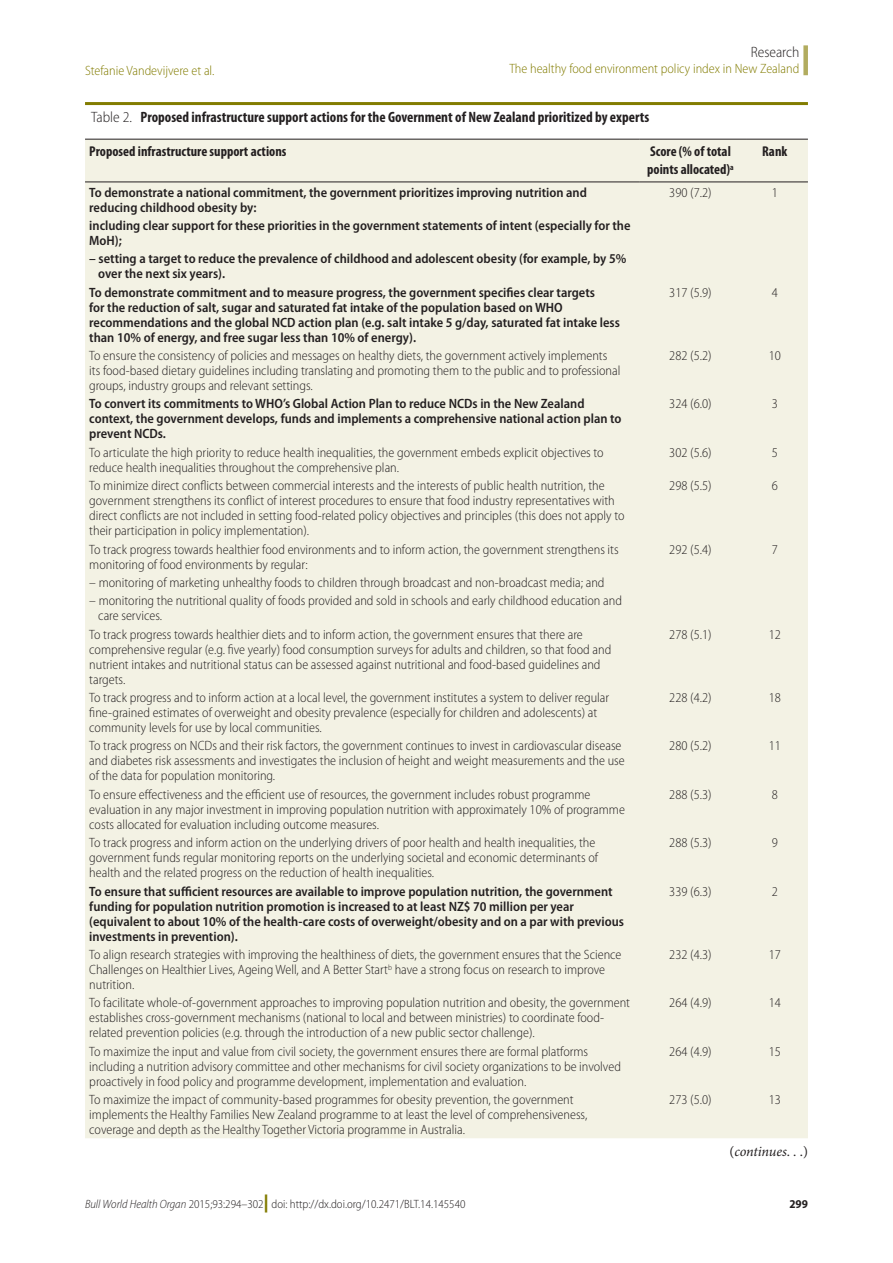
<style>
.page{position:relative;width:893px;height:1263px;background:#fff}
.page>*{position:absolute;margin:0;border:0;box-sizing:border-box;transform-origin:0 0}
.Tbl_Title{font:700 condensed 15px "Myriad Pro";color:#231f20}
.Section_Title{font:300 semi-condensed 15px "Myriad Pro";color:#231f20}
.Tbl_Col_Hd{font:700 condensed 14.25px/17.9px "Myriad Pro";color:#231f20}
.continues_message{font:italic 14.25px "Minion Pro";letter-spacing:-.01em;color:#231f20}
.Tbl_Body{font:300 semi-condensed 13.5px/15px "Myriad Pro";color:#231f20}
.Tbl_Body-2{font:600 semi-condensed 13.5px/15px "Myriad Pro";color:#231f20}
.RH_Outside{font:300 semi-condensed 13.5px "Myriad Pro";color:#827c00}
.RH_Inside{font:300 semi-condensed 13.5px "Myriad Pro";color:#827c00}
.t1{font:300 semi-condensed 12px "Myriad Pro";color:#231f20}
.t2{font:700 semi-condensed 12px "Myriad Pro";color:#231f20}
.s1{font-weight:300;font-stretch:semi-condensed}
.s2{font-style:normal}
.s3{font-style:italic}
.s4{font-weight:900;font-stretch:normal;font-size:18px;color:#827c00}
</style>
<div class="page">
<div style="left:803px;top:45px;width:5px;height:30px;background:#b2ac5f"></div>
<hr style="left:85px;top:102px;width:723px;height:3px;background:#827c00">
<div style="left:85px;top:140px;width:723px;height:998px;background:#f3f2e4"></div>
<hr style="left:85px;top:182px;width:554px;height:1px;background:#231f20">
<hr style="left:639px;top:182px;width:107px;height:1px;background:#231f20">
<hr style="left:746px;top:182px;width:62px;height:1px;background:#231f20">
<hr style="left:85px;top:139px;width:554px;height:1px;background:#231f20">
<hr style="left:639px;top:139px;width:107px;height:1px;background:#231f20">
<hr style="left:746px;top:139px;width:62px;height:1px;background:#231f20">
<p class="Section_Title" style="left:751px;top:44px;width:50px">Research</p>
<p class="RH_Inside" style="left:85px;top:63px;width:131px">Stefanie Vandevijvere et al.</p>
<p class="RH_Outside" style="left:509px;top:61px;width:292px">The healthy food environment policy index in New Zealand</p>
<p class="Tbl_Title" style="left:91px;top:108px;width:560px"><span class="s1">Table 2.</span> Proposed infrastructure support actions for the Government of New Zealand prioritized by experts</p>
<p class="Tbl_Col_Hd" style="left:89px;top:143px;width:199px">Proposed infrastructure support actions</p>
<p class="Tbl_Col_Hd" style="left:647px;top:143px;width:88px">Score (% of total points allocated)<sup>a</sup></p>
<p class="Tbl_Col_Hd" style="left:762px;top:143px;width:27px">Rank</p>
<p class="Tbl_Body-2" style="left:89px;top:185px;width:499px">To demonstrate a national commitment, the government prioritizes improving nutrition and reducing childhood obesity by:</p>
<p class="Tbl_Body" style="left:669px;top:185px;width:44px">390 (7.2)</p>
<p class="Tbl_Body" style="left:772px;top:185px;width:8px">1</p>
<p class="Tbl_Body-2" style="left:89px;top:218px;width:543px">including clear support for these priorities in the government statements of intent (especially for the<br>MoH);</p>
<p class="Tbl_Body-2" style="left:98px;top:251px;width:530px;text-indent:-9px">– setting a target to reduce the prevalence of childhood and adolescent obesity (for example, by 5% over the next six years).</p>
<p class="Tbl_Body-2" style="left:89px;top:285px;width:532px">To demonstrate commitment and to measure progress, the government specifies clear targets<br>for the reduction of salt, sugar and saturated fat intake of the population based on WHO recommendations and the global NCD action plan (e.g. salt intake 5 g/day, saturated fat intake less than 10% of energy, and free sugar less than 10% of energy).</p>
<p class="Tbl_Body" style="left:669px;top:285px;width:44px">317 (5.9)</p>
<p class="Tbl_Body" style="left:772px;top:285px;width:8px">4</p>
<p class="Tbl_Body" style="left:89px;top:348px;width:533px">To ensure the consistency of policies and messages on healthy diets, the government actively implements its food-based dietary guidelines including translating and promoting them to the public and to professional groups, industry groups and relevant settings.</p>
<p class="Tbl_Body" style="left:669px;top:348px;width:44px">282 (5.2)</p>
<p class="Tbl_Body" style="left:769px;top:348px;width:14px">10</p>
<p class="Tbl_Body-2" style="left:89px;top:397px;width:534px">To convert its commitments to WHO’s Global Action Plan to reduce NCDs in the New Zealand context, the government develops, funds and implements a comprehensive national action plan to prevent NCDs.</p>
<p class="Tbl_Body" style="left:669px;top:397px;width:44px">324 (6.0)</p>
<p class="Tbl_Body" style="left:772px;top:397px;width:8px">3</p>
<p class="Tbl_Body" style="left:89px;top:445px;width:516px">To articulate the high priority to reduce health inequalities, the government embeds explicit objectives to reduce health inequalities throughout the comprehensive plan.</p>
<p class="Tbl_Body" style="left:669px;top:445px;width:44px">302 (5.6)</p>
<p class="Tbl_Body" style="left:772px;top:445px;width:8px">5</p>
<p class="Tbl_Body" style="left:89px;top:478px;width:537px">To minimize direct conflicts between commercial interests and the interests of public health nutrition, the government strengthens its conflict of interest procedures to ensure that food industry representatives with direct conflicts are not included in setting food-related policy objectives and principles (this does not apply to their participation in policy implementation).</p>
<p class="Tbl_Body" style="left:669px;top:478px;width:44px">298 (5.5)</p>
<p class="Tbl_Body" style="left:772px;top:478px;width:8px">6</p>
<p class="Tbl_Body" style="left:89px;top:542px;width:531px">To track progress towards healthier food environments and to inform action, the government strengthens its monitoring of food environments by regular:</p>
<p class="Tbl_Body" style="left:669px;top:542px;width:44px">292 (5.4)</p>
<p class="Tbl_Body" style="left:772px;top:542px;width:8px">7</p>
<p class="Tbl_Body" style="left:89px;top:575px;width:517px">– monitoring of marketing unhealthy foods to children through broadcast and non-broadcast media; and</p>
<p class="Tbl_Body" style="left:98px;top:594px;width:525px;text-indent:-9px">– monitoring the nutritional quality of foods provided and sold in schools and early childhood education and care services.</p>
<p class="Tbl_Body" style="left:89px;top:627px;width:523px">To track progress towards healthier diets and to inform action, the government ensures that there are comprehensive regular (e.g. five yearly) food consumption surveys for adults and children, so that food and nutrient intakes and nutritional status can be assessed against nutritional and food-based guidelines and targets.</p>
<p class="Tbl_Body" style="left:669px;top:627px;width:44px">278 (5.1)</p>
<p class="Tbl_Body" style="left:769px;top:627px;width:14px">12</p>
<p class="Tbl_Body" style="left:89px;top:690px;width:521px">To track progress and to inform action at a local level, the government institutes a system to deliver regular fine-grained estimates of overweight and obesity prevalence (especially for children and adolescents) at community levels for use by local communities.</p>
<p class="Tbl_Body" style="left:669px;top:690px;width:44px">228 (4.2)</p>
<p class="Tbl_Body" style="left:769px;top:690px;width:14px">18</p>
<p class="Tbl_Body" style="left:89px;top:739px;width:537px">To track progress on NCDs and their risk factors, the government continues to invest in cardiovascular disease and diabetes risk assessments and investigates the inclusion of height and weight measurements and the use of the data for population monitoring.</p>
<p class="Tbl_Body" style="left:669px;top:739px;width:44px">280 (5.2)</p>
<p class="Tbl_Body" style="left:769px;top:739px;width:14px">11</p>
<p class="Tbl_Body" style="left:89px;top:787px;width:537px">To ensure effectiveness and the efficient use of resources, the government includes robust programme evaluation in any major investment in improving population nutrition with approximately 10% of programme costs allocated for evaluation including outcome measures.</p>
<p class="Tbl_Body" style="left:669px;top:787px;width:44px">288 (5.3)</p>
<p class="Tbl_Body" style="left:772px;top:787px;width:8px">8</p>
<p class="Tbl_Body" style="left:89px;top:835px;width:510px">To track progress and inform action on the underlying drivers of poor health and health inequalities, the government funds regular monitoring reports on the underlying societal and economic determinants of health and the related progress on the reduction of health inequalities.</p>
<p class="Tbl_Body" style="left:669px;top:835px;width:44px">288 (5.3)</p>
<p class="Tbl_Body" style="left:772px;top:835px;width:8px">9</p>
<p class="Tbl_Body-2" style="left:89px;top:884px;width:536px">To ensure that sufficient resources are available to improve population nutrition, the government funding for population nutrition promotion is increased to at least NZ$ 70 million per year (equivalent to about 10% of the health-care costs of overweight/obesity and on a par with previous investments in prevention).</p>
<p class="Tbl_Body" style="left:669px;top:884px;width:44px">339 (6.3)</p>
<p class="Tbl_Body" style="left:772px;top:884px;width:8px">2</p>
<p class="Tbl_Body" style="left:89px;top:947px;width:534px">To align research strategies with improving the healthiness of diets, the government ensures that the Science<br>Challenges on Healthier Lives, Ageing Well, and A Better Start<sup>b</sup> have a strong focus on research to improve nutrition.</p>
<p class="Tbl_Body" style="left:669px;top:947px;width:44px">232 (4.3)</p>
<p class="Tbl_Body" style="left:769px;top:947px;width:14px">17</p>
<p class="Tbl_Body" style="left:89px;top:996px;width:542px">To facilitate whole-of-government approaches to improving population nutrition and obesity, the government establishes cross-government mechanisms (national to local and between ministries) to coordinate food&shy;related prevention policies (e.g. through the introduction of a new public sector challenge).</p>
<p class="Tbl_Body" style="left:669px;top:996px;width:44px">264 (4.9)</p>
<p class="Tbl_Body" style="left:769px;top:996px;width:14px">14</p>
<p class="Tbl_Body" style="left:89px;top:1044px;width:533px">To maximize the input and value from civil society, the government ensures there are formal platforms including a nutrition advisory committee and other mechanisms for civil society organizations to be involved proactively in food policy and programme development, implementation and evaluation.</p>
<p class="Tbl_Body" style="left:669px;top:1044px;width:44px">264 (4.9)</p>
<p class="Tbl_Body" style="left:769px;top:1044px;width:14px">15</p>
<p class="Tbl_Body" style="left:89px;top:1092px;width:500px">To maximize the impact of community-based programmes for obesity prevention, the government implements the Healthy Families New Zealand programme to at least the level of comprehensiveness, coverage and depth as the Healthy Together Victoria programme in Australia.</p>
<p class="Tbl_Body" style="left:669px;top:1092px;width:44px">273 (5.0)</p>
<p class="Tbl_Body" style="left:769px;top:1092px;width:14px">13</p>
<p class="continues_message" style="left:729px;top:1142px;width:80px"><span class="s2">(</span>continues<span class="s2">. . .)</span></p>
<p class="t1" style="left:85px;top:1198px;width:382px"><span class="s3">Bull World Health Organ</span> 2015;93:294–302<span class="s4">|</span> doi: http://dx.doi.org/10.2471/BLT.14.145540</p>
<p class="t2" style="left:789px;top:1197px;width:20px">299</p>
</div>
